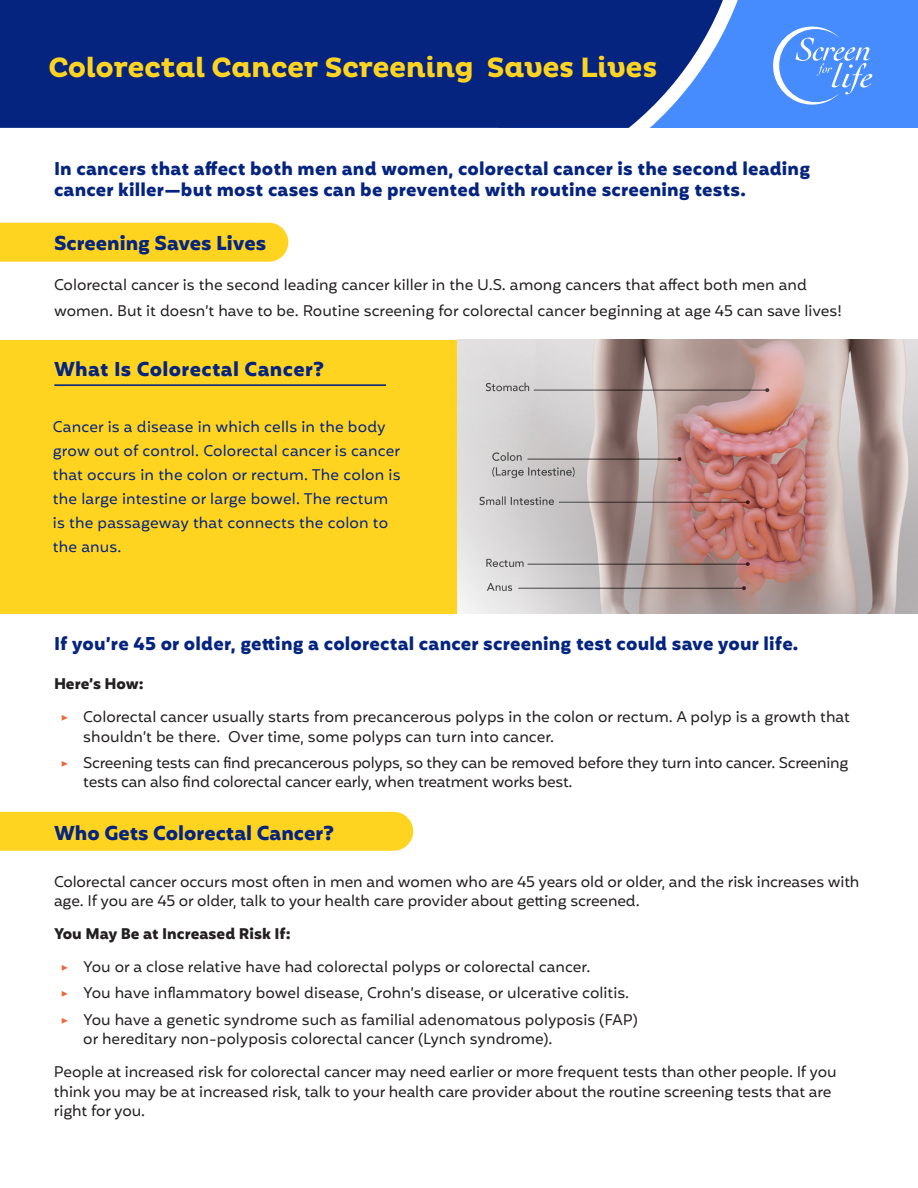
<style>
.page{position:relative;width:918px;height:1188px;background:#fff}
.page>*{position:absolute;margin:0;border:0;box-sizing:border-box;transform-origin:0 0}
.t1{font:700 28.5px "Pluto";letter-spacing:-.02em;color:#ffd421}
.t2{font:700 19.5px "Mohr";color:#052480}
.t3{font:700 19.5px "Mohr";letter-spacing:.02em;color:#052480}
.t4{font:700 18px/21.6px "Mohr";letter-spacing:.01em;color:#052480}
.t5{font:15px/19.5px "Mohr";letter-spacing:-.01em;color:#231f20}
.t6{font:15px/24px "Mohr";letter-spacing:.01em;color:#052480}
.t7{font:700 15px "Mohr";color:#231f20}
.s1{font-family:"Source Sans Pro";font-size:12px;color:#eb683d}
</style>
<div class="page">
<div style="left:0;top:223px;width:288px;height:39px;background:#ffd421"></div>
<div style="left:499px;top:0;width:419px;height:128px;background:#478cff"></div>
<div style="left:0;top:0;width:603px;height:128px;background:#052480"></div>
<svg style="left:773px;top:27px;width:99px;height:78px"></svg>
<svg style="left:603px;top:0;width:135px;height:128px"></svg>
<div style="left:0;top:340px;width:864px;height:273px;background:#ffd421"></div>
<hr style="left:54px;top:384px;width:332px;height:2px;background:#052480">
<img style="left:457px;top:340px;width:461px;height:273px">
<div style="left:0;top:812px;width:413px;height:39px;background:#ffd421"></div>
<h1 class="t1" style="left:48px;top:51px;width:611px">Colorectal Cancer Screening Saves Lives</h1>
<p class="t4" style="left:54px;top:157px;width:758px">In cancers that affect both men and women, colorectal cancer is the second leading cancer killer—but most cases can be prevented with routine screening tests.</p>
<h2 class="t2" style="left:54px;top:232px;width:214px">Screening Saves Lives</h2>
<p class="t5" style="left:54px;top:272px;width:789px;line-height:25.5px">Colorectal cancer is the second leading cancer killer in the U.S. among cancers that affect both men and women. But it doesn’t have to be. Routine screening for colorectal cancer beginning at age 45 can save lives!</p>
<h2 class="t3" style="left:54px;top:358px;width:271px">What Is Colorectal Cancer?</h2>
<p class="t6" style="left:53px;top:415px;width:349px">Cancer is a disease in which cells in the body grow out of control. Colorectal cancer is cancer that occurs in the colon or rectum. The colon is the large intestine or large bowel. The rectum is the passageway that connects the colon to the anus.</p>
<p class="t4" style="left:54px;top:633px;width:746px">If you’re 45 or older, getting a colorectal cancer screening test could save your life.</p>
<p class="t7" style="left:54px;top:675px;width:91px">Here’s How:</p>
<p class="t5" style="left:83px;top:707px;width:768px;text-indent:-22px"><span class="s1">▶</span> Colorectal cancer usually starts from precancerous polyps in the colon or rectum. A polyp is a growth that shouldn’t be there. Over time, some polyps can turn into cancer.</p>
<p class="t5" style="left:83px;top:753px;width:767px;text-indent:-22px"><span class="s1">▶</span> Screening tests can find precancerous polyps, so they can be removed before they turn into cancer. Screening tests can also find colorectal cancer early, when treatment works best.</p>
<h2 class="t2" style="left:54px;top:822px;width:281px">Who Gets Colorectal Cancer?</h2>
<p class="t5" style="left:54px;top:872px;width:807px">Colorectal cancer occurs most often in men and women who are 45 years old or older, and the risk increases with age. If you are 45 or older, talk to your health care provider about getting screened.</p>
<p class="t7" style="left:54px;top:925px;width:238px">You May Be at Increased Risk If:</p>
<p class="t5" style="left:61px;top:957px;width:531px"><span class="s1">▶</span> You or a close relative have had colorectal polyps or colorectal cancer.</p>
<p class="t5" style="left:61px;top:984px;width:569px"><span class="s1">▶</span> You have inflammatory bowel disease, Crohn’s disease, or ulcerative colitis.</p>
<p class="t5" style="left:83px;top:1010px;width:556px;text-indent:-22px"><span class="s1">▶</span> You have a genetic syndrome such as familial adenomatous polyposis (FAP) or hereditary non-polyposis colorectal cancer (Lynch syndrome).</p>
<p class="t5" style="left:54px;top:1062px;width:784px">People at increased risk for colorectal cancer may need earlier or more frequent tests than other people. If you think you may be at increased risk, talk to your health care provider about the routine screening tests that are right for you.</p>
</div>
